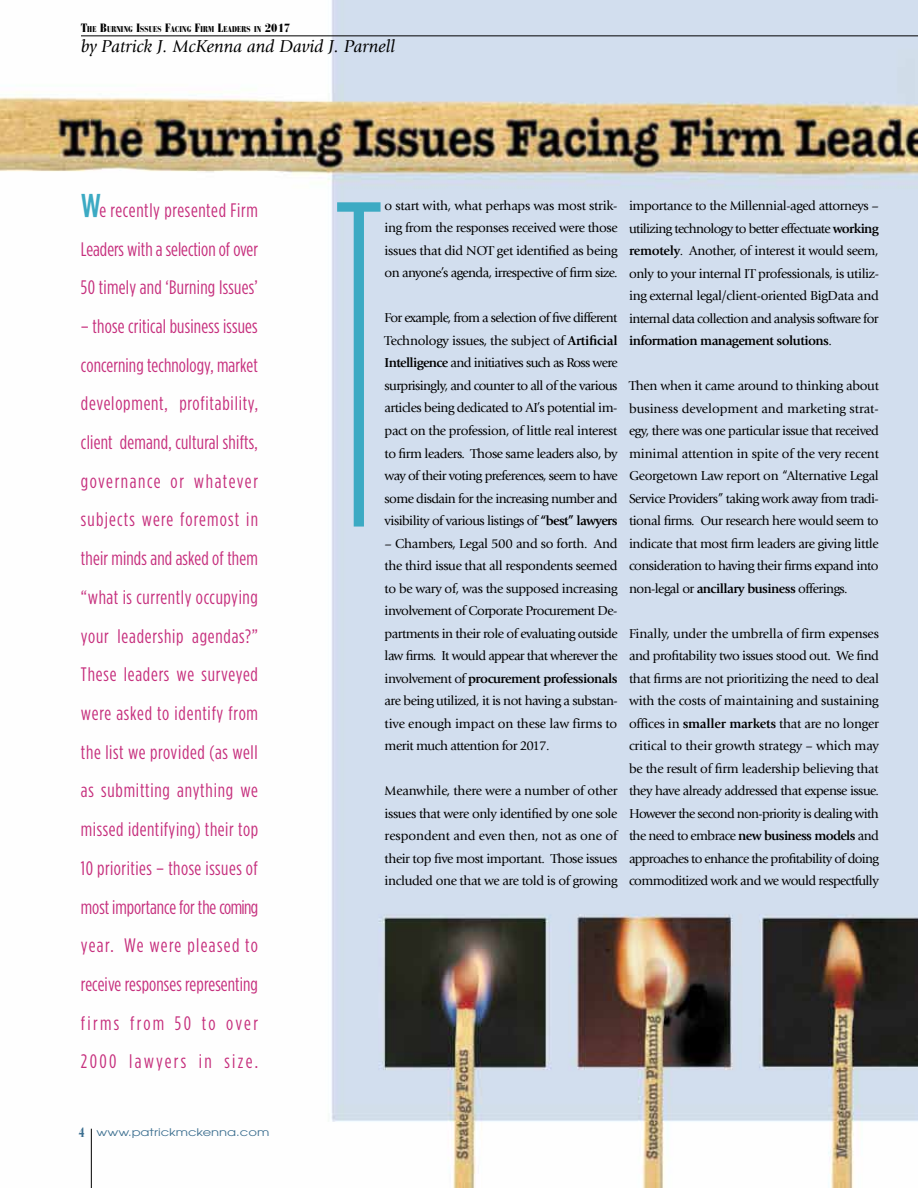
<style>
.page{position:relative;width:918px;height:1188px;background:#fff}
.page>*{position:absolute;margin:0;border:0;box-sizing:border-box;transform-origin:0 0}
.t1{font:19.5px/38.7px "Gotham Condensed";letter-spacing:.015em;color:#c62f7d;text-align:justify}
.t2{font:italic 18px "Giovanni";color:#000}
.t3{font:13.5px/22.5px "Giovanni";letter-spacing:-.045em;color:#000;text-align:justify}
.t4{font:10.5px "Avant Garde";color:#3b6e8f;scale:1.25 1}
.t5{font:900 condensed 8.4px "Bauer Bodoni";letter-spacing:.03em;color:#000}
.s1{font-size:12px}
.s2{font-weight:500;font-size:33px;color:#3caac3}
.s3{font-family:"Bauer Bodoni";font-weight:700;font-stretch:condensed;font-size:13.5px}
.s4{font-weight:700}
</style>
<div class="page">
<img style="left:0;top:0;width:918px;height:1188px">
<hr style="left:81px;top:36px;width:837px;height:1px;background:#000">
<hr style="left:91px;top:1129px;width:1px;height:59px;background:#000">
<svg style="left:337px;top:202px;width:44px;height:325px;background:#abd0e2"></svg>
<p class="t5" style="left:81px;top:24px;width:211px"><span class="s1">T</span>HE <span class="s1">B</span>URNING <span class="s1">I</span>SSUES <span class="s1">F</span>ACING <span class="s1">F</span>IRM <span class="s1">L</span>EADERS IN <span class="s1">2017</span></p>
<h2 class="t2" style="left:81px;top:36px;width:316px">by Patrick J. McKenna and David J. Parnell</h2>
<h1 class="t1" style="left:81px;top:190px;width:179px"><span class="s2">W</span>e recently presented Firm Leaders with a selection of over 50 timely and ‘Burning Issues’</h1>
<p class="t1" style="left:81px;top:307px;width:179px">– those critical business issues concerning technology, market development, profitability, client demand, cultural shifts, governance or whatever subjects were foremost in their minds and asked of them “what is currently occupying your leadership agendas?” These leaders we surveyed were asked to identify from the list we provided (as well as submitting anything we missed identifying) their top 10 priorities – those issues of most importance for the coming year. We were pleased to receive responses representing firms from 50 to over 2000 lawyers in size.</p>
<p class="t4" style="left:78px;top:1126px;width:154px"><span class="s3">4</span> www.patrickmckenna.com</p>
<p class="t3" style="left:385px;top:194px;width:235px">o start with, what perhaps was most strik&shy;ing from the responses received were those issues that did NOT get identified as being on anyone’s agenda, irrespective of firm size.</p>
<p class="t3" style="left:385px;top:307px;width:235px">For example, from a selection of five different Technology issues, the subject of <span class="s4">Artificial Intelligence</span> and initiatives such as Ross were surprisingly, and counter to all of the various articles being dedicated to AI’s potential im&shy;pact on the profession, of little real interest to firm leaders. Those same leaders also, by way of their voting preferences, seem to have some disdain for the increasing number and visibility of various listings of <span class="s4">“best” lawyers</span></p>
<p class="t3" style="left:385px;top:532px;width:235px">– Chambers, Legal 500 and so forth. And the third issue that all respondents seemed to be wary of, was the supposed increasing involvement of Corporate Procurement De&shy;partments in their role of evaluating outside law firms. It would appear that wherever the involvement of <span class="s4">procurement professionals </span>are being utilized, it is not having a substan&shy;tive enough impact on these law firms to merit much attention for 2017.</p>
<p class="t3" style="left:385px;top:780px;width:235px">Meanwhile, there were a number of other issues that were only identified by one sole respondent and even then, not as one of their top five most important. Those issues included one that we are told is of growing</p>
<p class="t3" style="left:629px;top:195px;width:251px">importance to the Millennial-aged attorneys – utilizing technology to better effectuate <span class="s4">working remotely</span>. Another, of interest it would seem, only to your internal IT professionals, is utiliz&shy;ing external legal/client-oriented BigData and internal data collection and analysis software for <span class="s4">information management solutions</span>.</p>
<p class="t3" style="left:629px;top:375px;width:252px">Then when it came around to thinking about business development and marketing strat&shy;egy, there was one particular issue that received minimal attention in spite of the very recent Georgetown Law report on “Alternative Legal Service Providers” taking work away from tradi&shy;tional firms. Our research here would seem to indicate that most firm leaders are giving little consideration to having their firms expand into non-legal or <span class="s4">ancillary business</span> offerings.</p>
<p class="t3" style="left:629px;top:622px;width:252px">Finally, under the umbrella of firm expenses and profitability two issues stood out. We find that firms are not prioritizing the need to deal with the costs of maintaining and sustaining offices in <span class="s4">smaller markets</span> that are no longer critical to their growth strategy – which may be the result of firm leadership believing that they have already addressed that expense issue.<br>However the second non-priority is dealing with the need to embrace <span class="s4">new business models</span> and approaches to enhance the profitability of doing commoditized work and we would respectfully</p>
</div>
